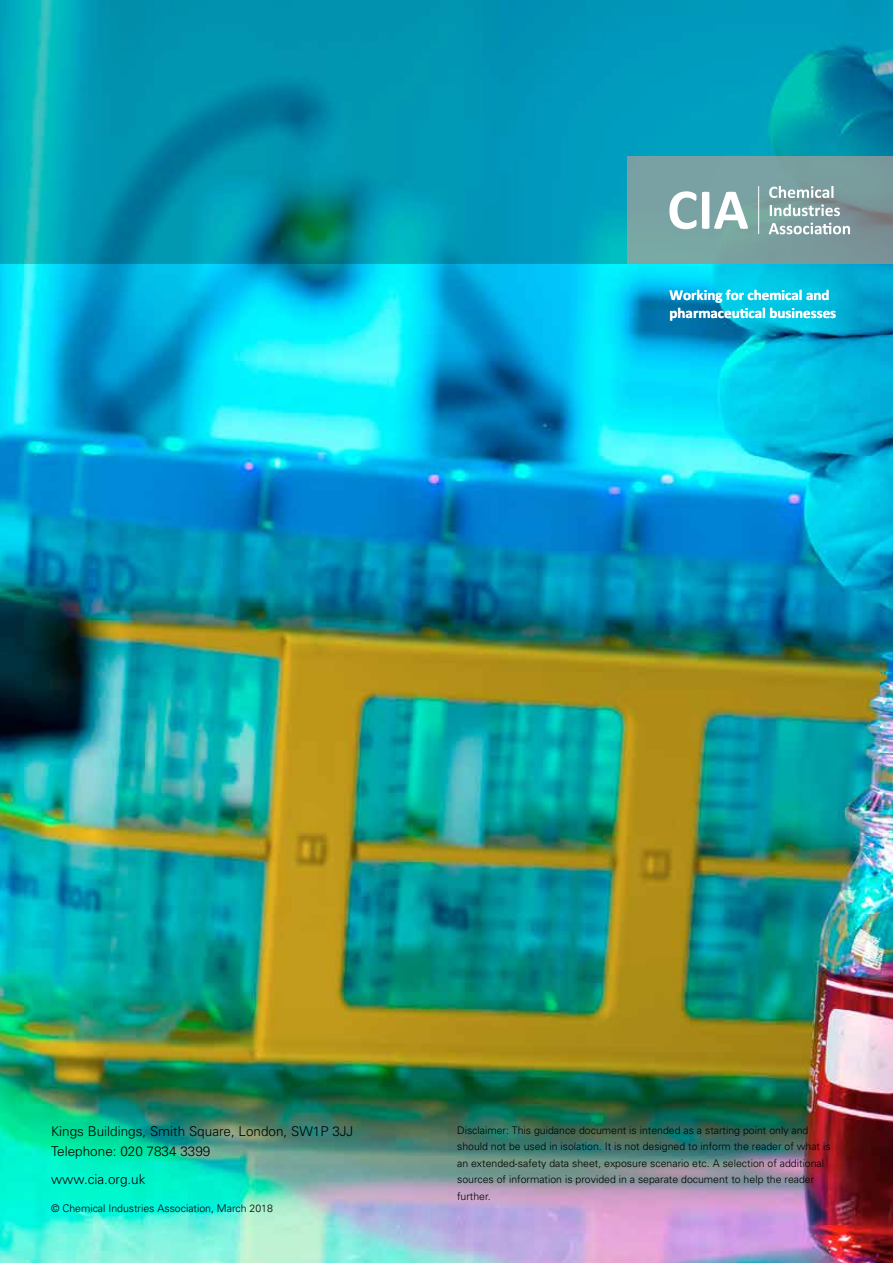
<style>
.page{position:relative;width:893px;height:1263px;background:#fff}
.page>*{position:absolute;margin:0;border:0;box-sizing:border-box;transform-origin:0 0}
.t1{font:700 15px/18px "Calibri";color:#fff}
.t2{font:300 13.5px/19.5px "Univers";color:#000}
.t3{font:300 10.5px/16.5px "Univers";color:#000}
</style>
<div class="page">
<img style="left:0;top:264px;width:893px;height:999px">
<svg style="left:0;top:0;width:893px;height:264px;background:#0197b2"></svg>
<svg style="left:627px;top:156px;width:266px;height:108px;background:#799d9e"></svg>
<svg style="left:669px;top:191px;width:79px;height:38px"></svg>
<svg style="left:769px;top:186px;width:64px;height:12px"></svg>
<svg style="left:770px;top:204px;width:70px;height:12px"></svg>
<svg style="left:769px;top:223px;width:81px;height:11px"></svg>
<hr style="left:758px;top:186px;width:1px;height:48px;background:#fff">
<h1 class="t1" style="left:669px;top:286px;width:168px">Working for chemical and pharmaceu cal businesses</h1>
<p class="t2" style="left:51px;top:1121px;width:304px">Kings Buildings, Smith Square, London, SW1P 3JJ<br>Telephone: 020 7834 3399</p>
<p class="t2" style="left:51px;top:1169px;width:96px">www.cia.org.uk</p>
<p class="t3" style="left:51px;top:1199px;width:223px">© Chemical Industries Association, March 2018</p>
<p class="t3" style="left:457px;top:1121px;width:375px">Disclaimer: This guidance document is intended as a starting point only and should not be used in isolation. It is not designed to inform the reader of what is an extended-safety data sheet, exposure scenario etc. A selection of additional sources of information is provided in a separate document to help the reader further.</p>
</div>
